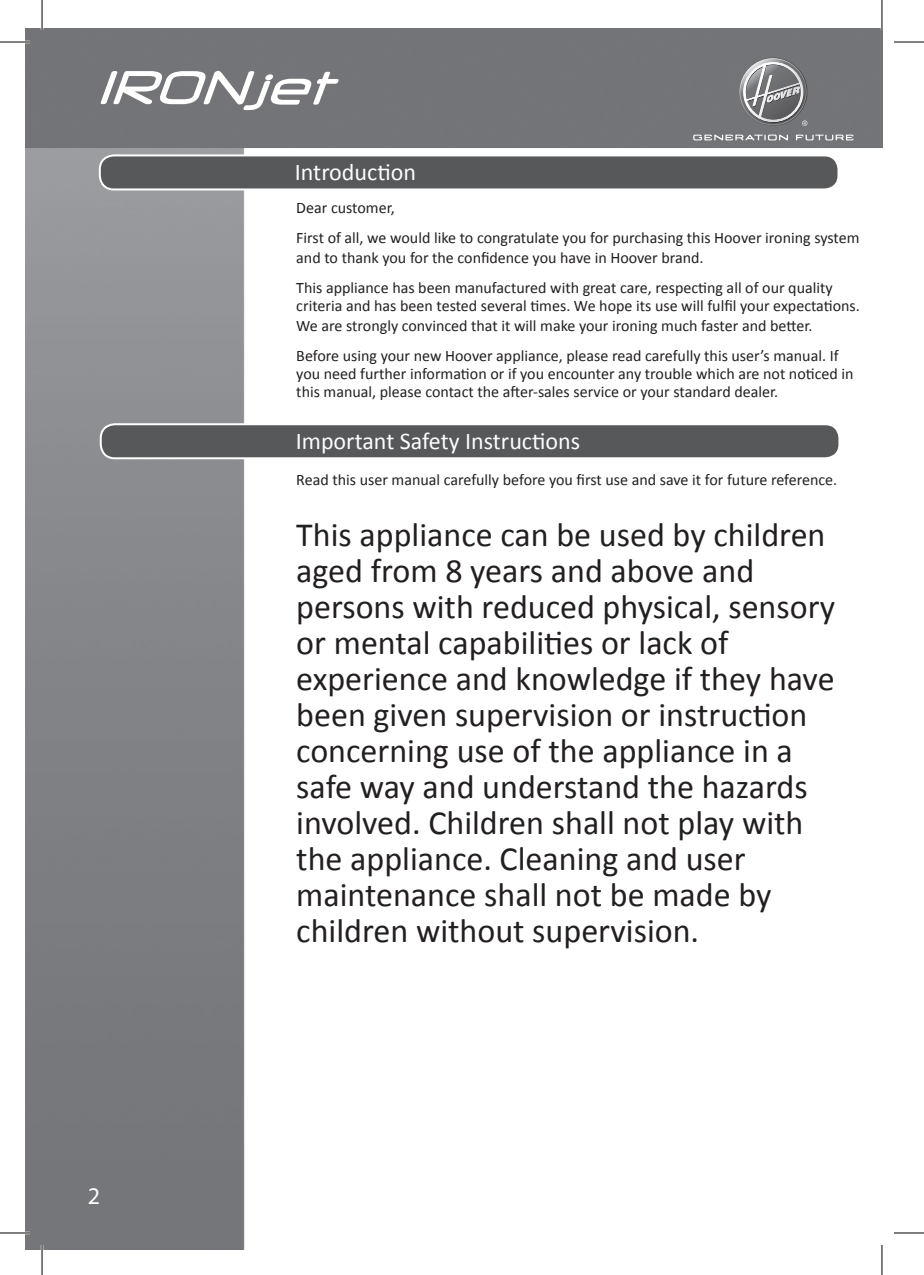
<style>
.page{position:relative;width:924px;height:1275px;background:#fff}
.page>*{position:absolute;margin:0;border:0;box-sizing:border-box;transform-origin:0 0}
.t1{font:34px/36px "Calibri";color:#231f20}
.t2{font:24px "Calibri";color:#fdfdfd}
.t3{font:24px "Myriad Pro";color:#fff}
.t4{font:16px/30px "Calibri";color:#231f20}
</style>
<div class="page">
<img style="left:25px;top:29px;width:857px;height:1221px">
<div style="left:100px;top:155px;width:738px;height:34px;background:#57585a;border-radius:14px"></div>
<div style="left:99px;top:154px;width:740px;height:36px;border:2px solid #fff;border-radius:14px"></div>
<div style="left:101px;top:424px;width:738px;height:34px;background:#57585a;border-radius:14px"></div>
<div style="left:100px;top:423px;width:740px;height:36px;border:2px solid #fff;border-radius:14px"></div>
<svg style="left:739px;top:59px;width:66px;height:65px"></svg>
<svg style="left:693px;top:135px;width:94px;height:6px"></svg>
<svg style="left:795px;top:135px;width:58px;height:6px"></svg>
<svg style="left:742px;top:62px;width:65px;height:64px;background:#8c8d8f"></svg>
<svg style="left:100px;top:71px;width:239px;height:39px"></svg>
<hr style="left:0;top:41px;width:30px;height:2px;background:#fff">
<hr style="left:0;top:1231px;width:30px;height:3px;background:#fff">
<hr style="left:41px;top:0;width:2px;height:30px;background:#fff">
<hr style="left:41px;top:1245px;width:2px;height:30px;background:#fff">
<hr style="left:880px;top:0;width:2px;height:30px;background:#fff">
<hr style="left:880px;top:1245px;width:2px;height:30px;background:#fff">
<hr style="left:0;top:42px;width:30px;height:1px;background:#000">
<hr style="left:893px;top:42px;width:30px;height:1px;background:#000">
<hr style="left:0;top:1232px;width:30px;height:1px;background:#000">
<hr style="left:893px;top:1232px;width:30px;height:1px;background:#000">
<hr style="left:42px;top:0;width:1px;height:30px;background:#000">
<hr style="left:42px;top:1245px;width:1px;height:30px;background:#000">
<hr style="left:881px;top:0;width:1px;height:30px;background:#000">
<hr style="left:881px;top:1245px;width:1px;height:30px;background:#000">
<h2 class="t3" style="left:88px;top:1180px;width:14px">2</h2>
<h2 class="t2" style="left:295px;top:157px;width:123px">Introduction</h2>
<p class="t4" style="left:296px;top:192px;width:564px">Dear customer,<br>First of all, we would like to congratulate you for purchasing this Hoover ironing system</p>
<p class="t4" style="left:296px;top:242px;width:537px">and to thank you for the confidence you have in Hoover brand.<br>This appliance has been manufactured with great care, respecting all of our quality</p>
<p class="t4" style="left:296px;top:295px;width:565px;line-height:20px">criteria and has been tested several times. We hope its use will fulfil your expectations.<br>We are strongly convinced that it will make your ironing much faster and better.</p>
<p class="t4" style="left:296px;top:346px;width:558px;line-height:18px">Before using your new Hoover appliance, please read carefully this user’s manual. If you need further information or if you encounter any trouble which are not noticed in this manual, please contact the after-sales service or your standard dealer.</p>
<h2 class="t2" style="left:295px;top:426px;width:286px">Important Safety Instructions</h2>
<p class="t4" style="left:296px;top:465px;width:542px">Read this user manual carefully before you first use and save it for future reference.</p>
<p class="t1" style="left:296px;top:517px;width:540px">This appliance can be used by children aged from 8 years and above and persons with reduced physical, sensory or mental capabilities or lack of experience and knowledge if they have been given supervision or instruction concerning use of the appliance in a safe way and understand the hazards involved. Children shall not play with the appliance. Cleaning and user maintenance shall not be made by children without supervision.</p>
</div>
